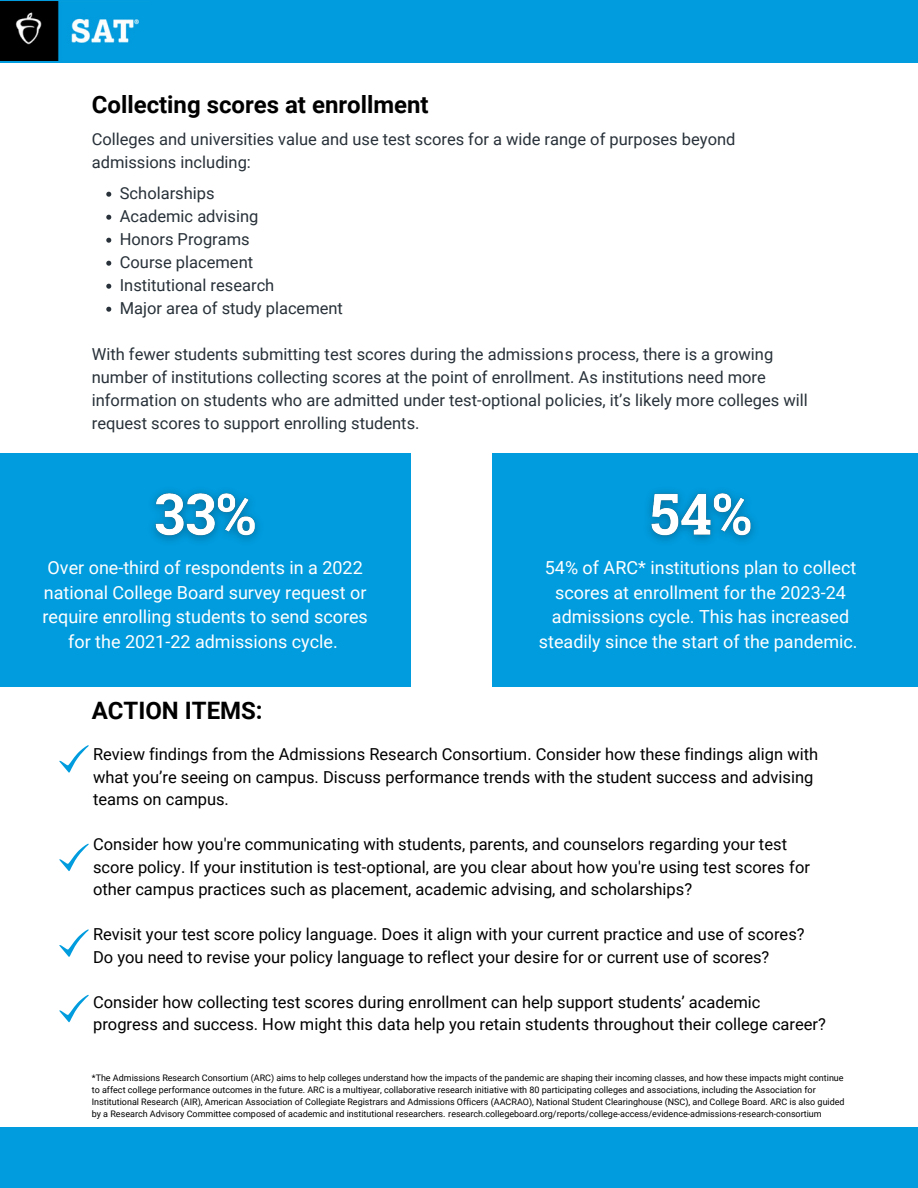
<style>
.page{position:relative;width:918px;height:1188px;background:#fff}
.page>*{position:absolute;margin:0;border:0;box-sizing:border-box;transform-origin:0 0}
.t1{font:700 24px "Roboto";color:#000}
.t2{font:18px/24.8px "Roboto";color:#fff;text-align:center}
.t3{font:16.5px/22.5px "Roboto";color:#000}
.t4{font:16.5px/23px "Roboto";color:#283139}
.Footnote{font:9px/12px "Roboto";color:#000}
</style>
<div class="page">
<div style="left:0;top:1128px;width:918px;height:60px;background:#019cde"></div>
<svg style="left:106px;top:192px;width:5px;height:5px"></svg>
<svg style="left:106px;top:215px;width:5px;height:5px"></svg>
<svg style="left:106px;top:238px;width:5px;height:5px"></svg>
<svg style="left:106px;top:261px;width:5px;height:5px"></svg>
<svg style="left:106px;top:284px;width:5px;height:5px"></svg>
<svg style="left:106px;top:307px;width:5px;height:5px"></svg>
<div style="left:0;top:453px;width:411px;height:234px;background:#019cde"></div>
<div style="left:492px;top:453px;width:426px;height:234px;background:#019cde"></div>
<img style="left:153px;top:491px;width:106px;height:50px">
<img style="left:648px;top:491px;width:107px;height:50px">
<svg style="left:59px;top:745px;width:30px;height:28px"></svg>
<svg style="left:59px;top:843px;width:30px;height:28px"></svg>
<svg style="left:59px;top:929px;width:30px;height:28px"></svg>
<svg style="left:59px;top:995px;width:30px;height:28px"></svg>
<div style="left:0;top:0;width:918px;height:62px;background:#019cde"></div>
<img style="left:0;top:2px;width:139px;height:58px">
<h2 class="t1" style="left:92px;top:91px;width:338px">Collecting scores at enrollment</h2>
<p class="t4" style="left:92px;top:128px;width:645px">Colleges and universities value and use test scores for a wide range of purposes beyond admissions including:</p>
<p class="t4" style="left:120px;top:182px;width:96px">Scholarships</p>
<p class="t4" style="left:120px;top:205px;width:140px">Academic advising</p>
<p class="t4" style="left:120px;top:228px;width:131px">Honors Programs</p>
<p class="t4" style="left:120px;top:251px;width:135px">Course placement</p>
<p class="t4" style="left:120px;top:274px;width:156px">Institutional research</p>
<p class="t4" style="left:120px;top:297px;width:225px">Major area of study placement</p>
<p class="t4" style="left:92px;top:343px;width:718px">With fewer students submitting test scores during the admissions process, there is a growing number of institutions collecting scores at the point of enrollment. As institutions need more information on students who are admitted under test-optional policies, it’s likely more colleges will request scores to support enrolling students.</p>
<p class="t2" style="left:43px;top:555px;width:327px">Over one-third of respondents in a 2022 national College Board survey request or require enrolling students to send scores for the 2021-22 admissions cycle.</p>
<p class="t2" style="left:539px;top:555px;width:320px">54% of ARC* institutions plan to collect scores at enrollment for the 2023-24 admissions cycle. This has increased steadily since the start of the pandemic.</p>
<h2 class="t1" style="left:92px;top:697px;width:172px">ACTION ITEMS:</h2>
<p class="t3" style="left:93px;top:743px;width:727px">Review findings from the Admissions Research Consortium. Consider how these findings align with what you’re seeing on campus. Discuss performance trends with the student success and advising teams on campus.</p>
<p class="t3" style="left:93px;top:833px;width:718px">Consider how you're communicating with students, parents, and counselors regarding your test score policy. If your institution is test-optional, are you clear about how you're using test scores for other campus practices such as placement, academic advising, and scholarships?</p>
<p class="t3" style="left:93px;top:923px;width:713px">Revisit your test score policy language. Does it align with your current practice and use of scores?<br>Do you need to revise your policy language to reflect your desire for or current use of scores?</p>
<p class="t3" style="left:93px;top:991px;width:734px">Consider how collecting test scores during enrollment can help support students’ academic progress and success. How might this data help you retain students throughout their college career?</p>
<p class="Footnote" style="left:92px;top:1072px;width:754px">*The Admissions Research Consortium (ARC) aims to help colleges understand how the impacts of the pandemic are shaping their incoming classes, and how these impacts might continue to affect college performance outcomes in the future. ARC is a multiyear, collaborative research initiative with 80 participating colleges and associations, including the Association for Institutional Research (AIR), American Association of Collegiate Registrars and Admissions Officers (AACRAO), National Student Clearinghouse (NSC), and College Board. ARC is also guided by a Research Advisory Committee composed of academic and institutional researchers. research.collegeboard.org/reports/college-access/evidence-admissions-research-consortium</p>
</div>
